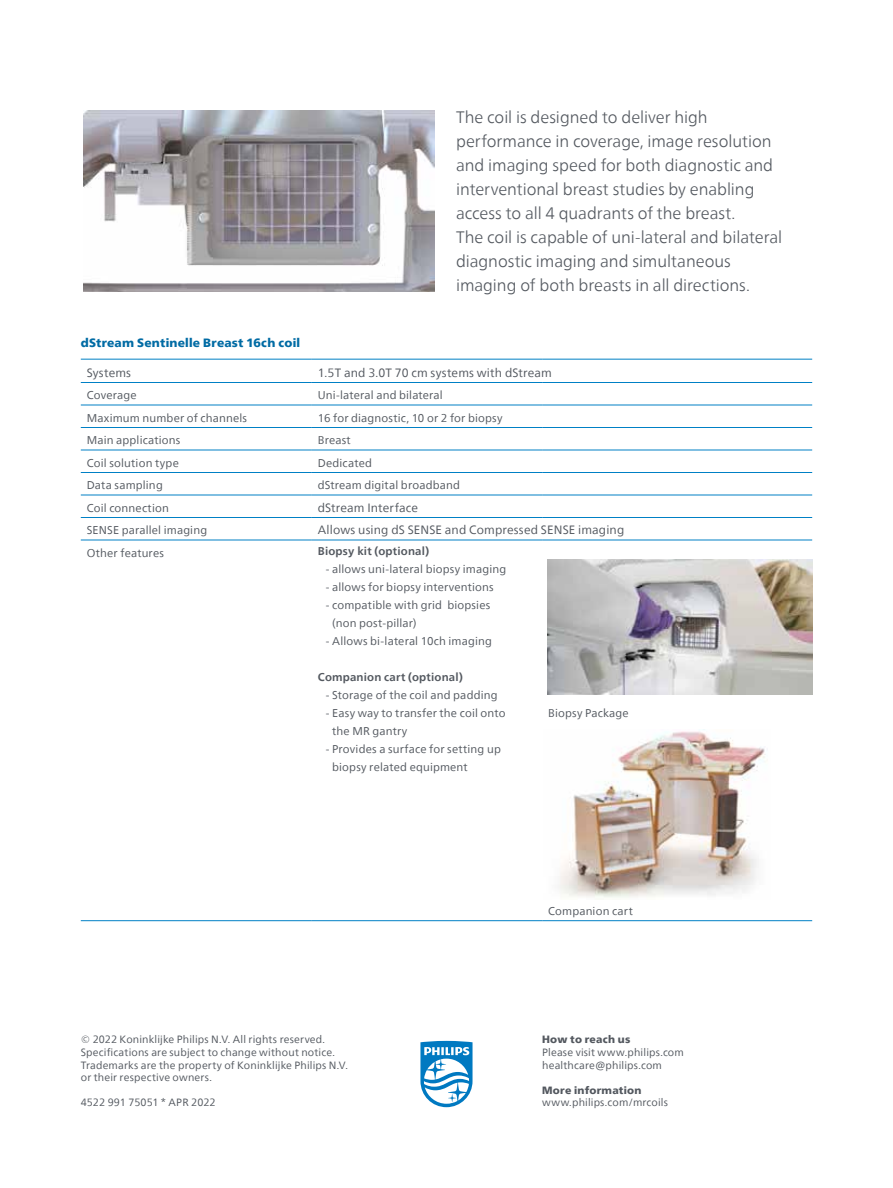
<style>
.page{position:relative;width:893px;height:1188px;background:#fff}
.page>*{position:absolute;margin:0;border:0;box-sizing:border-box;transform-origin:0 0}
.t1{font:300 16.5px/24px "Neue Frutiger World";letter-spacing:-.005em;color:#53585f}
.t2{font:12px "Neue Frutiger World";letter-spacing:.01em;color:#53585f}
.t3{font:900 12px "Neue Frutiger World";letter-spacing:.02em;color:#006ba4}
.t4{font:11.25px/18px "Neue Frutiger World";letter-spacing:.015em;color:#53585f}
.t5{font:700 11.25px "Neue Frutiger World";letter-spacing:.015em;color:#53585f}
.t6{font:10.5px/12.6px "Neue Frutiger World";letter-spacing:.015em;color:#53585f}
.t7{font:900 10.5px "Neue Frutiger World";letter-spacing:.02em;color:#53585f}
</style>
<div class="page">
<svg style="left:420px;top:1041px;width:52px;height:66px"></svg>
<img style="left:83px;top:111px;width:351px;height:180px">
<img style="left:547px;top:560px;width:265px;height:134px">
<img style="left:559px;top:729px;width:207px;height:169px">
<hr style="left:81px;top:359px;width:231px;height:1px;background:#0080c5">
<hr style="left:312px;top:359px;width:230px;height:1px;background:#0080c5">
<hr style="left:542px;top:359px;width:270px;height:1px;background:#0080c5">
<hr style="left:81px;top:382px;width:231px;height:1px;background:#0080c5">
<hr style="left:312px;top:382px;width:230px;height:1px;background:#0080c5">
<hr style="left:542px;top:382px;width:270px;height:1px;background:#0080c5">
<hr style="left:81px;top:405px;width:231px;height:1px;background:#0080c5">
<hr style="left:312px;top:405px;width:230px;height:1px;background:#0080c5">
<hr style="left:542px;top:405px;width:270px;height:1px;background:#0080c5">
<hr style="left:81px;top:427px;width:231px;height:1px;background:#0080c5">
<hr style="left:312px;top:427px;width:230px;height:1px;background:#0080c5">
<hr style="left:542px;top:427px;width:270px;height:1px;background:#0080c5">
<hr style="left:81px;top:450px;width:231px;height:1px;background:#0080c5">
<hr style="left:312px;top:450px;width:230px;height:1px;background:#0080c5">
<hr style="left:542px;top:450px;width:270px;height:1px;background:#0080c5">
<hr style="left:81px;top:472px;width:231px;height:1px;background:#0080c5">
<hr style="left:312px;top:472px;width:230px;height:1px;background:#0080c5">
<hr style="left:542px;top:472px;width:270px;height:1px;background:#0080c5">
<hr style="left:81px;top:495px;width:231px;height:1px;background:#0080c5">
<hr style="left:312px;top:495px;width:230px;height:1px;background:#0080c5">
<hr style="left:542px;top:495px;width:270px;height:1px;background:#0080c5">
<hr style="left:81px;top:517px;width:231px;height:1px;background:#0080c5">
<hr style="left:312px;top:517px;width:230px;height:1px;background:#0080c5">
<hr style="left:542px;top:517px;width:270px;height:1px;background:#0080c5">
<hr style="left:81px;top:540px;width:231px;height:1px;background:#0080c5">
<hr style="left:312px;top:540px;width:230px;height:1px;background:#0080c5">
<hr style="left:542px;top:540px;width:270px;height:1px;background:#0080c5">
<hr style="left:81px;top:920px;width:231px;height:1px;background:#0080c5">
<hr style="left:312px;top:920px;width:230px;height:1px;background:#0080c5">
<hr style="left:542px;top:920px;width:270px;height:1px;background:#0080c5">
<p class="t1" style="left:456px;top:106px;width:328px">The coil is designed to deliver high performance in coverage, image resolution and imaging speed for both diagnostic and interventional breast studies by enabling access to all 4 quadrants of the breast.<br>The coil is capable of uni-lateral and bilateral diagnostic imaging and simultaneous imaging of both breasts in all directions.</p>
<p class="t3" style="left:81px;top:335px;width:221px">dStream Sentinelle Breast 16ch coil</p>
<p class="t2" style="left:87px;top:363px;width:46px">Systems</p>
<p class="t2" style="left:318px;top:363px;width:235px">1.5T and 3.0T 70 cm systems with dStream</p>
<p class="t4" style="left:87px;top:386px;width:51px">Coverage</p>
<p class="t4" style="left:318px;top:386px;width:126px">Uni-lateral and bilateral</p>
<p class="t4" style="left:87px;top:409px;width:162px">Maximum number of channels</p>
<p class="t4" style="left:318px;top:409px;width:186px">16 for diagnostic, 10 or 2 for biopsy</p>
<p class="t4" style="left:87px;top:431px;width:95px">Main applications</p>
<p class="t4" style="left:318px;top:431px;width:35px">Breast</p>
<p class="t4" style="left:87px;top:454px;width:94px">Coil solution type</p>
<p class="t4" style="left:318px;top:454px;width:56px">Dedicated</p>
<p class="t4" style="left:87px;top:476px;width:78px">Data sampling</p>
<p class="t4" style="left:318px;top:476px;width:144px">dStream digital broadband</p>
<p class="t4" style="left:87px;top:499px;width:84px">Coil connection</p>
<p class="t2" style="left:318px;top:498px;width:102px">dStream Interface</p>
<p class="t4" style="left:87px;top:521px;width:122px">SENSE parallel imaging</p>
<p class="t2" style="left:318px;top:520px;width:308px">Allows using dS SENSE and Compressed SENSE imaging</p>
<p class="t4" style="left:87px;top:544px;width:79px">Other features</p>
<p class="t5" style="left:318px;top:541px;width:113px">Biopsy kit (optional)</p>
<p class="t4" style="left:326px;top:561px;width:182px">- allows uni-lateral biopsy imaging</p>
<p class="t4" style="left:326px;top:579px;width:169px">- allows for biopsy interventions</p>
<p class="t4" style="left:332px;top:597px;width:160px;text-indent:-6px">- compatible with grid biopsies (non post-pillar)</p>
<p class="t4" style="left:326px;top:633px;width:168px">- Allows bi-lateral 10ch imaging</p>
<p class="t5" style="left:318px;top:667px;width:146px">Companion cart (optional)</p>
<p class="t4" style="left:326px;top:687px;width:173px">- Storage of the coil and padding</p>
<p class="t4" style="left:332px;top:705px;width:175px;text-indent:-6px">- Easy way to transfer the coil onto the MR gantry</p>
<p class="t4" style="left:332px;top:741px;width:170px;text-indent:-6px">- Provides a surface for setting up biopsy related equipment</p>
<p class="t4" style="left:548px;top:704px;width:82px">Biopsy Package</p>
<p class="t6" style="left:81px;top:1034px;width:269px">© 2022 Koninklijke Philips N.V. All rights reserved.<br>Specifications are subject to change without notice.<br>Trademarks are the property of Koninklijke Philips N.V. or their respective owners.</p>
<p class="t6" style="left:81px;top:1097px;width:136px">4522 991 75051 * Apr 2022</p>
<p class="t4" style="left:548px;top:902px;width:86px">Companion cart</p>
<p class="t7" style="left:542px;top:1034px;width:90px">How to reach us</p>
<p class="t6" style="left:542px;top:1046px;width:143px">Please visit www.philips.com healthcare@philips.com</p>
<p class="t7" style="left:542px;top:1084px;width:101px">More information</p>
<p class="t6" style="left:542px;top:1097px;width:127px">www.philips.com/mrcoils</p>
</div>
